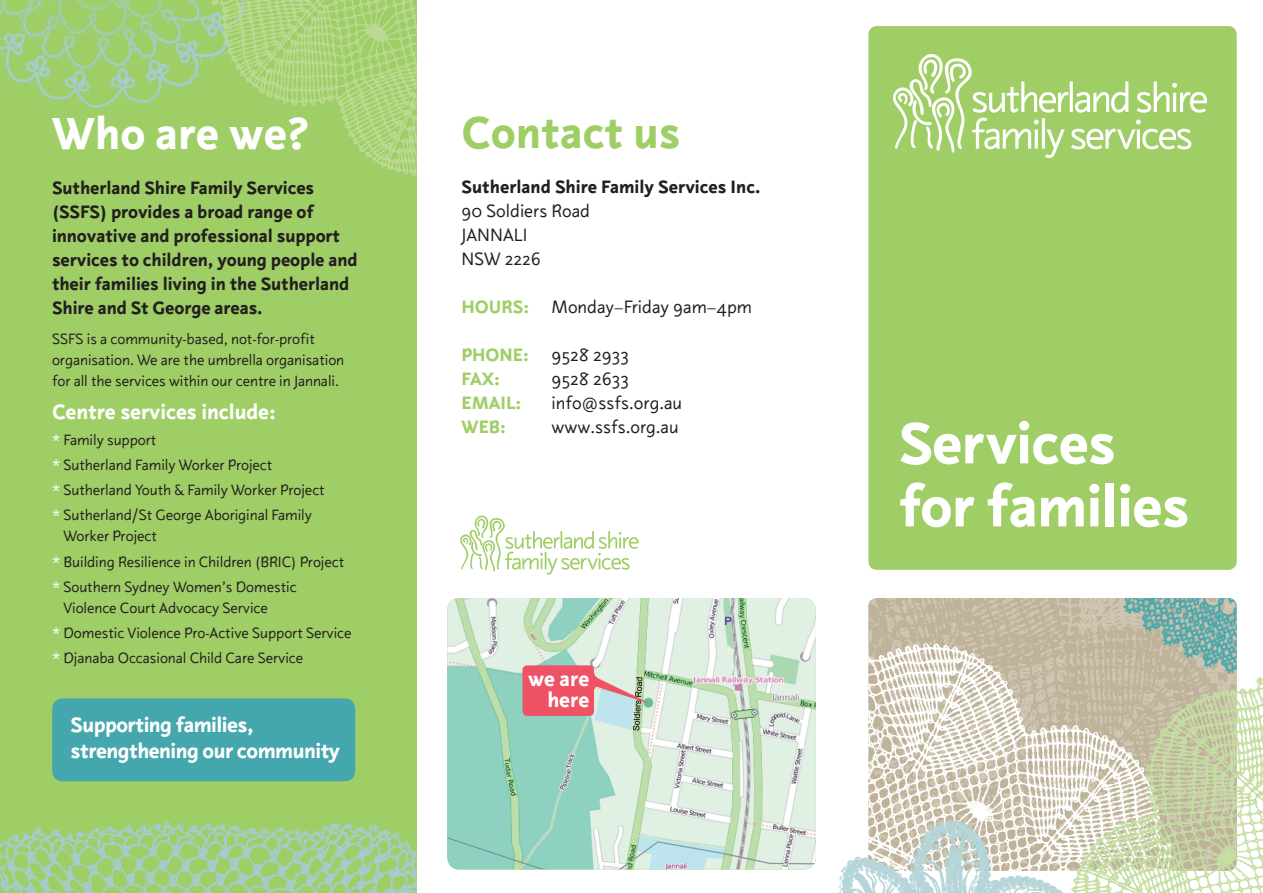
<style>
.page{position:relative;width:1263px;height:893px;background:#fff}
.page>*{position:absolute;margin:0;border:0;box-sizing:border-box;transform-origin:0 0}
.t1{font:700 58.2px/63px "Lux Sans";letter-spacing:-.015em;color:#fff}
.t2{font:700 45px "Lux Sans";color:#9fce66}
.t3{font:700 45px "Lux Sans";color:#fff}
.t4{font:700 21px/25.5px "Lux Sans";letter-spacing:-.025em;color:#fff}
.t5{font:700 21px "Lux Sans";letter-spacing:-.005em;color:#fff}
.t6{font:700 21px/21px "Lux Sans";color:#fff;text-align:right}
.t7{font:700 18px/24px "Lux Sans";letter-spacing:-.005em;color:#231f20}
.t8{font:18px "Lux Sans";color:#231f20}
.t9{font:700 18px "Lux Sans";color:#9fce66}
.t10{font:15px/21px "Lux Sans";letter-spacing:-.005em;color:#231f20}
.s1{color:#fff}
.s2{font-weight:700;color:#9fce66}
</style>
<div class="page">
<div style="left:0;top:0;width:417px;height:893px;background:#9fce66"></div>
<div style="left:52px;top:698px;width:303px;height:83px;background:#45a7ae;border-radius:10px"></div>
<div style="left:868px;top:26px;width:369px;height:544px;background:#9fce66;border-radius:9px"></div>
<img style="left:447px;top:598px;width:369px;height:271px">
<img style="left:0;top:0;width:211px;height:111px">
<img style="left:0;top:821px;width:417px;height:72px">
<img style="left:1172px;top:598px;width:65px;height:79px">
<img style="left:868px;top:598px;width:304px;height:207px">
<img style="left:211px;top:0;width:206px;height:176px">
<img style="left:1024px;top:677px;width:239px;height:216px">
<img style="left:794px;top:805px;width:295px;height:88px">
<svg style="left:522px;top:665px;width:129px;height:51px;background:#dd8b91"></svg>
<img style="left:893px;top:54px;width:314px;height:104px">
<svg style="left:460px;top:515px;width:178px;height:60px"></svg>
<p class="t3" style="left:52px;top:107px;width:260px">Who are we?</p>
<p class="t7" style="left:52px;top:176px;width:307px">Sutherland Shire Family Services (SSFS) provides a broad range of innovative and professional support services to children, young people and their families living in the Sutherland Shire and St George areas.</p>
<p class="t10" style="left:52px;top:328px;width:294px">SSFS is a community-based, not-for-profit organisation. We are the umbrella organisation for all the services within our centre in Jannali.</p>
<p class="t5" style="left:52px;top:400px;width:225px">Centre services include:</p>
<p class="t10" style="left:52px;top:429px;width:106px"><span class="s1">*</span> Family support</p>
<p class="t10" style="left:52px;top:454px;width:222px"><span class="s1">*</span> Sutherland Family Worker Project</p>
<p class="t10" style="left:52px;top:480px;width:274px"><span class="s1">*</span> Sutherland Youth &amp; Family Worker Project</p>
<p class="t10" style="left:63px;top:505px;width:250px;text-indent:-11px"><span class="s1">*</span> Sutherland/St George Aboriginal Family<br>Worker Project</p>
<p class="t10" style="left:52px;top:551px;width:294px"><span class="s1">*</span> Building Resilience in Children (BRIC) Project</p>
<p class="t10" style="left:63px;top:576px;width:235px;text-indent:-11px"><span class="s1">*</span> Southern Sydney Women’s Domestic<br>Violence Court Advocacy Service</p>
<p class="t10" style="left:52px;top:623px;width:301px"><span class="s1">*</span> Domestic Violence Pro-Active Support Service</p>
<p class="t10" style="left:52px;top:648px;width:253px"><span class="s1">*</span> Djanaba Occasional Child Care Service</p>
<p class="t4" style="left:71px;top:713px;width:271px">Supporting families, strengthening our community</p>
<p class="t2" style="left:462px;top:106px;width:220px">Contact us</p>
<p class="t7" style="left:462px;top:175px;width:300px">Sutherland Shire Family Services Inc.</p>
<p class="t8" style="left:462px;top:201px;width:130px">90 Soldiers Road</p>
<p class="t8" style="left:462px;top:225px;width:67px">JANNALI</p>
<p class="t8" style="left:462px;top:249px;width:81px">NSW 2226</p>
<p class="t8" style="left:462px;top:297px;width:292px"><span class="s2">HOURS:</span> Monday–Friday 9am–4pm</p>
<p class="t9" style="left:462px;top:345px;width:69px">PHONE:</p>
<p class="t8" style="left:552px;top:345px;width:79px">9528 2933</p>
<p class="t9" style="left:462px;top:369px;width:40px">FAX:</p>
<p class="t8" style="left:552px;top:369px;width:79px">9528 2633</p>
<p class="t9" style="left:462px;top:393px;width:61px">EMAIL:</p>
<p class="t8" style="left:552px;top:393px;width:132px">info@ssfs.org.au</p>
<p class="t9" style="left:462px;top:417px;width:46px">WEB:</p>
<p class="t8" style="left:552px;top:417px;width:129px">www.ssfs.org.au</p>
<p class="t6" style="left:528px;top:669px;width:63px">we are here</p>
<p class="t1" style="left:899px;top:412px;width:292px">Services for families</p>
</div>
